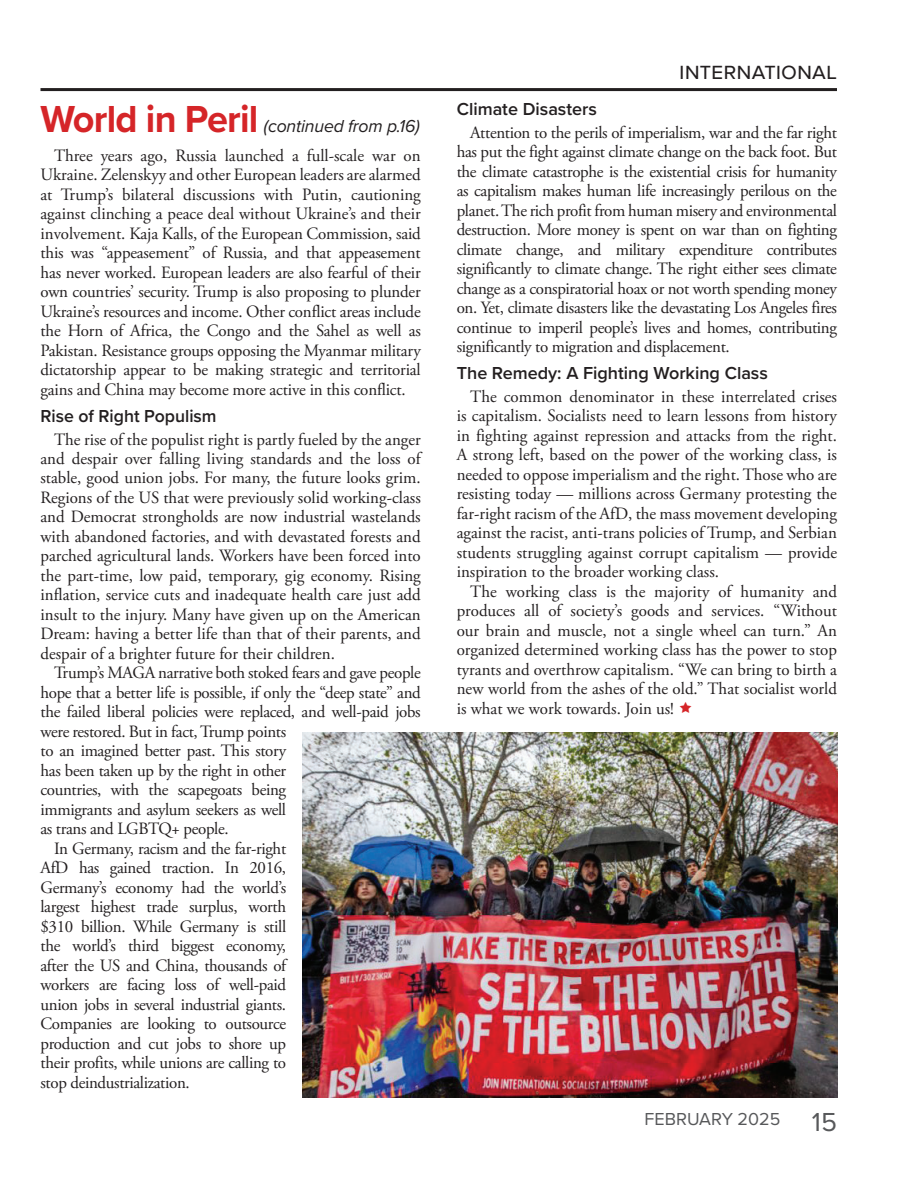
<style>
.page{position:relative;width:918px;height:1188px;background:#fff}
.page>*{position:absolute;margin:0;border:0;box-sizing:border-box;transform-origin:0 0}
.t1{font:24px "Proxima Nova";color:#231f20}
.t2{font:600 18px "Proxima Nova";color:#231f20}
.t3{font:italic 18px "Proxima Nova";letter-spacing:-.01em;color:#231f20}
.t4{font:18px "Proxima Nova";color:#57585a}
.t5{font:17.25px/19.5px "Adobe Garamond Pro";letter-spacing:-.02em;color:#231f20;text-align:justify}
.s1{font-weight:700;font-style:normal;font-size:39px;color:#d52528}
.s2{font-size:27px}
</style>
<div class="page">
<hr style="left:41px;top:88px;width:796px;height:3px;background:#231f20">
<img style="left:302px;top:732px;width:535px;height:366px">
<p class="t3" style="left:41px;top:112px;width:381px"><span class="s1">World in Peril</span> (continued from p.16)</p>
<p class="t5" style="left:40px;top:146px;width:382px;text-indent:14px">Three years ago, Russia launched a full-scale war on Ukraine. Zelenskyy and other European leaders are alarmed at Trump’s bilateral discussions with Putin, cautioning against clinching a peace deal without Ukraine’s and their involvement. Kaja Kalls, of the European Commission, said this was “appeasement” of Russia, and that appeasement has never worked. European leaders are also fearful of their own countries’ security. Trump is also proposing to plunder Ukraine’s resources and income. Other conflict areas include the Horn of Africa, the Congo and the Sahel as well as Pakistan. Resistance groups opposing the Myanmar military dictatorship appear to be making strategic and territorial gains and China may become more active in this conflict.</p>
<p class="t2" style="left:40px;top:403px;width:178px">Rise of Right Populism</p>
<p class="t5" style="left:40px;top:430px;width:382px;text-indent:14px">The rise of the populist right is partly fueled by the anger and despair over falling living standards and the loss of stable, good union jobs. For many, the future looks grim.<br>Regions of the US that were previously solid working-class and Democrat strongholds are now industrial wastelands with abandoned factories, and with devastated forests and parched agricultural lands. Workers have been forced into the part-time, low paid, temporary, gig economy. Rising inflation, service cuts and inadequate health care just add insult to the injury. Many have given up on the American Dream: having a better life than that of their parents, and despair of a brighter future for their children.</p>
<p class="t5" style="left:54px;top:664px;width:368px">Trump’s MAGA narrative both stoked fears and gave people</p>
<p class="t5" style="left:40px;top:683px;width:382px">hope that a better life is possible, if only the “deep state” and</p>
<p class="t5" style="left:40px;top:703px;width:382px">the failed liberal policies were replaced, and well-paid jobs</p>
<p class="t5" style="left:40px;top:722px;width:247px">were restored. But in fact, Trump points</p>
<p class="t5" style="left:40px;top:742px;width:247px">to an imagined better past. This story</p>
<p class="t5" style="left:40px;top:761px;width:247px">has been taken up by the right in other</p>
<p class="t5" style="left:40px;top:781px;width:247px">countries, with the scapegoats being</p>
<p class="t5" style="left:40px;top:800px;width:247px">immigrants and asylum seekers as well</p>
<p class="t5" style="left:40px;top:820px;width:190px">as trans and LGBTQ+ people.</p>
<p class="t5" style="left:54px;top:839px;width:234px">In Germany, racism and the far-right</p>
<p class="t5" style="left:40px;top:859px;width:247px">AfD has gained traction. In 2016,</p>
<p class="t5" style="left:40px;top:878px;width:247px">Germany’s economy had the world’s</p>
<p class="t5" style="left:40px;top:898px;width:247px">largest highest trade surplus, worth</p>
<p class="t5" style="left:40px;top:917px;width:247px">$310 billion. While Germany is still</p>
<p class="t5" style="left:40px;top:937px;width:247px">the world’s third biggest economy,</p>
<p class="t5" style="left:40px;top:956px;width:247px">after the US and China, thousands of</p>
<p class="t5" style="left:40px;top:976px;width:247px">workers are facing loss of well-paid</p>
<p class="t5" style="left:40px;top:995px;width:247px">union jobs in several industrial giants.</p>
<p class="t5" style="left:40px;top:1015px;width:247px">Companies are looking to outsource</p>
<p class="t5" style="left:40px;top:1034px;width:247px">production and cut jobs to shore up</p>
<p class="t5" style="left:40px;top:1054px;width:247px">their profits, while unions are calling to</p>
<p class="t5" style="left:40px;top:1073px;width:151px">stop deindustrialization.</p>
<h1 class="t1" style="left:679px;top:53px;width:159px">international</h1>
<p class="t2" style="left:457px;top:96px;width:142px">Climate Disasters</p>
<p class="t5" style="left:457px;top:123px;width:382px;text-indent:14px">Attention to the perils of imperialism, war and the far right has put the fight against climate change on the back foot. But the climate catastrophe is the existential crisis for humanity as capitalism makes human life increasingly perilous on the planet. The rich profit from human misery and environmental destruction. More money is spent on war than on fighting climate change, and military expenditure contributes significantly to climate change. The right either sees climate change as a conspiratorial hoax or not worth spending money on. Yet, climate disasters like the devastating Los Angeles fires continue to imperil people’s lives and homes, contributing significantly to migration and displacement.</p>
<p class="t2" style="left:457px;top:360px;width:313px">The Remedy: A Fighting Working Class</p>
<p class="t5" style="left:457px;top:387px;width:382px;text-indent:14px">The common denominator in these interrelated crises is capitalism. Socialists need to learn lessons from history in fighting against repression and attacks from the right.<br>A strong left, based on the power of the working class, is needed to oppose imperialism and the right. Those who are resisting today — millions across Germany protesting the far-right racism of the AfD, the mass movement developing against the racist, anti-trans policies of Trump, and Serbian students struggling against corrupt capitalism — provide inspiration to the broader working class.</p>
<p class="t5" style="left:457px;top:582px;width:382px;text-indent:14px">The working class is the majority of humanity and produces all of society’s goods and services. “Without our brain and muscle, not a single wheel can turn.” An organized determined working class has the power to stop tyrants and overthrow capitalism. “We can bring to birth a new world from the ashes of the old.” That socialist world is what we work towards. Join us!</p>
<p class="t4" style="left:645px;top:1106px;width:194px">FEBRUARY 2025 <span class="s2">15</span></p>
</div>
